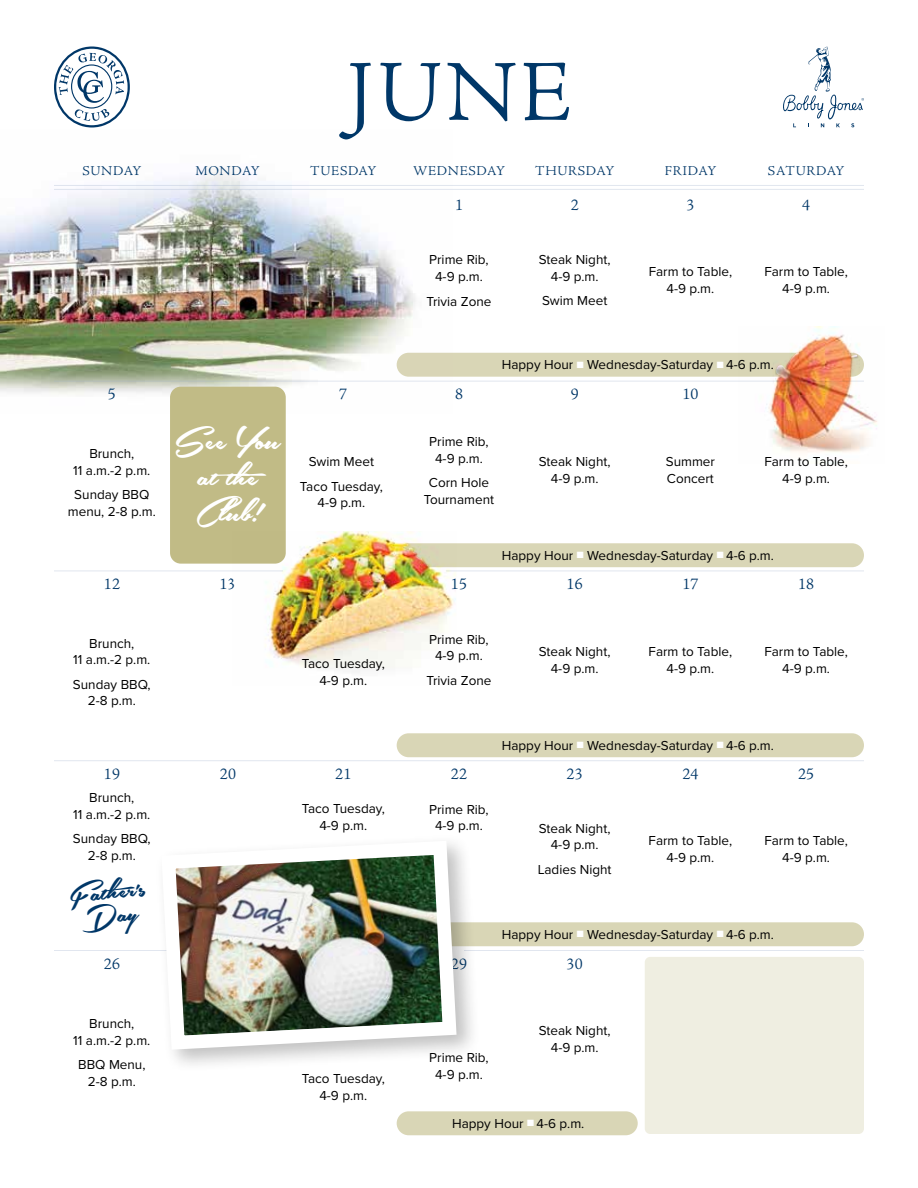
<style>
.page{position:relative;width:918px;height:1188px;background:#fff}
.page>*{position:absolute;margin:0;border:0;box-sizing:border-box;transform-origin:0 0}
.t1{font:300 87px "Adobe Jenson Pro";color:#003768}
.t2{font:42px/36px "Southern Aire";color:#fff;text-align:center}
.t3{font:36px "Southern Aire";color:#003768}
.t4{font:300 16.5px "Adobe Jenson Pro";letter-spacing:.02em;color:#003768}
.t5{font:13.5px/16.5px "Proxima Nova";color:#000;text-align:center}
.t6{font:300 13.5px "Adobe Jenson Pro";letter-spacing:.045em;color:#003768}
.s1{color:#fff}
</style>
<div class="page">
<hr style="left:54px;top:950px;width:810px;height:1px;background:#a4b4ce">
<div style="left:397px;top:922px;width:467px;height:24px;background:#d9d6b6;border-radius:12px"></div>
<div style="left:397px;top:543px;width:467px;height:24px;background:#d9d6b6;border-radius:12px"></div>
<div style="left:397px;top:733px;width:467px;height:24px;background:#d9d6b6;border-radius:12px"></div>
<svg style="left:783px;top:47px;width:81px;height:80px"></svg>
<svg style="left:54px;top:46px;width:76px;height:82px"></svg>
<hr style="left:54px;top:571px;width:229px;height:1px;background:#a4b4ce">
<div style="left:397px;top:1111px;width:241px;height:24px;background:#d9d6b6;border-radius:12px"></div>
<img style="left:0;top:172px;width:452px;height:223px">
<hr style="left:54px;top:381px;width:810px;height:1px;background:#a4b4ce">
<hr style="left:54px;top:189px;width:810px;height:1px;background:#a4b4ce">
<hr style="left:54px;top:185px;width:810px;height:1px;background:#a4b4ce">
<div style="left:397px;top:353px;width:467px;height:24px;background:#d9d6b6;border-radius:12px"></div>
<div style="left:170px;top:387px;width:116px;height:177px;background:#c1bb86;border-radius:11px"></div>
<hr style="left:54px;top:760px;width:810px;height:1px;background:#a4b4ce">
<div style="left:645px;top:957px;width:219px;height:177px;background:#efeee1;border-radius:5px"></div>
<hr style="left:446px;top:571px;width:418px;height:1px;background:#a4b4ce">
<img style="left:232px;top:531px;width:225px;height:141px">
<div style="left:154px;top:834px;width:326px;height:240px;background:#000;opacity:.25"></div>
<img style="left:154px;top:834px;width:310px;height:223px">
<img style="left:739px;top:326px;width:138px;height:127px">
<h1 class="t1" style="left:347px;top:43px;width:226px">JUNE</h1>
<p class="t6" style="left:82px;top:163px;width:61px">SUNDAY</p>
<p class="t6" style="left:195px;top:163px;width:66px">MONDAY</p>
<p class="t6" style="left:310px;top:163px;width:68px">TUESDAY</p>
<p class="t6" style="left:413px;top:163px;width:93px">WEDNESDAY</p>
<p class="t6" style="left:535px;top:163px;width:80px">THURSDAY</p>
<p class="t6" style="left:665px;top:163px;width:53px">FRIDAY</p>
<p class="t6" style="left:768px;top:163px;width:78px">SATURDAY</p>
<p class="t4" style="left:455px;top:195px;width:9px">1</p>
<p class="t4" style="left:571px;top:195px;width:9px">2</p>
<p class="t4" style="left:686px;top:195px;width:9px">3</p>
<p class="t4" style="left:802px;top:195px;width:9px">4</p>
<p class="t4" style="left:108px;top:385px;width:9px">5</p>
<p class="t4" style="left:339px;top:385px;width:9px">7</p>
<p class="t5" style="left:73px;top:445px;width:79px">Brunch,<br>11 a.m.-2 p.m.</p>
<p class="t5" style="left:68px;top:486px;width:90px">Sunday BBQ menu, 2-8 p.m.</p>
<h2 class="t2" style="left:176px;top:424px;width:106px">See You atthe<br>Club!</h2>
<p class="t5" style="left:300px;top:449px;width:85px;line-height:24.6px">Swim Meet<br>Taco Tuesday,</p>
<p class="t5" style="left:317px;top:494px;width:49px">4-9 p.m.</p>
<p class="t5" style="left:429px;top:251px;width:61px">Prime Rib,<br>4-9 p.m.</p>
<p class="t5" style="left:427px;top:292px;width:66px">Trivia Zone</p>
<p class="t5" style="left:539px;top:251px;width:73px">Steak Night,<br>4-9 p.m.</p>
<p class="t5" style="left:542px;top:292px;width:67px">Swim Meet</p>
<p class="t5" style="left:649px;top:263px;width:85px">Farm to Table,<br>4-9 p.m.</p>
<p class="t5" style="left:764px;top:263px;width:85px">Farm to Table,<br>4-9 p.m.</p>
<p class="t5" style="left:502px;top:356px;width:274px">Happy Hour <span class="s1">■</span> Wednesday-Saturday <span class="s1">■</span> 4-6 p.m.</p>
<p class="t4" style="left:455px;top:385px;width:9px">8</p>
<p class="t4" style="left:571px;top:385px;width:9px">9</p>
<p class="t4" style="left:682px;top:385px;width:18px">10</p>
<p class="t5" style="left:429px;top:433px;width:61px">Prime Rib,<br>4-9 p.m.</p>
<p class="t5" style="left:424px;top:474px;width:72px">Corn Hole<br>Tournament</p>
<p class="t5" style="left:539px;top:453px;width:73px">Steak Night,<br>4-9 p.m.</p>
<p class="t5" style="left:666px;top:453px;width:51px;text-align:left">Summer<br>Concert</p>
<p class="t5" style="left:764px;top:453px;width:85px">Farm to Table,<br>4-9 p.m.</p>
<p class="t5" style="left:502px;top:546px;width:274px">Happy Hour <span class="s1">■</span> Wednesday-Saturday <span class="s1">■</span> 4-6 p.m.</p>
<p class="t4" style="left:104px;top:575px;width:18px">12</p>
<p class="t4" style="left:219px;top:575px;width:18px">13</p>
<p class="t4" style="left:451px;top:575px;width:18px">15</p>
<p class="t4" style="left:567px;top:575px;width:18px">16</p>
<p class="t4" style="left:682px;top:575px;width:18px">17</p>
<p class="t4" style="left:798px;top:575px;width:18px">18</p>
<p class="t5" style="left:73px;top:635px;width:79px">Brunch,<br>11 a.m.-2 p.m.</p>
<p class="t5" style="left:73px;top:676px;width:79px">Sunday BBQ,<br>2-8 p.m.</p>
<p class="t5" style="left:302px;top:655px;width:85px">Taco Tuesday,<br>4-9 p.m.</p>
<p class="t4" style="left:104px;top:764px;width:18px">19</p>
<p class="t4" style="left:220px;top:764px;width:18px">20</p>
<p class="t4" style="left:335px;top:764px;width:18px">21</p>
<p class="t5" style="left:73px;top:789px;width:79px">Brunch,<br>11 a.m.-2 p.m.</p>
<p class="t5" style="left:73px;top:830px;width:79px">Sunday BBQ,<br>2-8 p.m.</p>
<h3 class="t3" style="left:66px;top:877px;width:80px;rotate:-6deg">Father’s</h3>
<p class="t5" style="left:302px;top:800px;width:85px">Taco Tuesday,<br>4-9 p.m.</p>
<p class="t5" style="left:429px;top:631px;width:61px">Prime Rib,<br>4-9 p.m.</p>
<p class="t5" style="left:427px;top:672px;width:66px">Trivia Zone</p>
<p class="t5" style="left:539px;top:643px;width:73px">Steak Night,<br>4-9 p.m.</p>
<p class="t5" style="left:649px;top:643px;width:85px">Farm to Table,<br>4-9 p.m.</p>
<p class="t5" style="left:764px;top:643px;width:85px">Farm to Table,<br>4-9 p.m.</p>
<p class="t5" style="left:502px;top:736px;width:274px">Happy Hour <span class="s1">■</span> Wednesday-Saturday <span class="s1">■</span> 4-6 p.m.</p>
<p class="t4" style="left:451px;top:764px;width:18px">22</p>
<p class="t4" style="left:567px;top:764px;width:18px">23</p>
<p class="t4" style="left:682px;top:764px;width:18px">24</p>
<p class="t4" style="left:798px;top:764px;width:18px">25</p>
<p class="t5" style="left:429px;top:800px;width:61px">Prime Rib,<br>4-9 p.m.</p>
<p class="t5" style="left:539px;top:820px;width:73px">Steak Night,<br>4-9 p.m.</p>
<p class="t5" style="left:538px;top:861px;width:75px">Ladies Night</p>
<p class="t5" style="left:649px;top:832px;width:85px">Farm to Table,<br>4-9 p.m.</p>
<p class="t5" style="left:764px;top:832px;width:85px">Farm to Table,<br>4-9 p.m.</p>
<p class="t5" style="left:502px;top:925px;width:274px">Happy Hour <span class="s1">■</span> Wednesday-Saturday <span class="s1">■</span> 4-6 p.m.</p>
<p class="t4" style="left:104px;top:954px;width:18px">26</p>
<p class="t4" style="left:451px;top:954px;width:18px">29</p>
<p class="t4" style="left:567px;top:954px;width:18px">30</p>
<p class="t5" style="left:73px;top:1015px;width:79px">Brunch,<br>11 a.m.-2 p.m.</p>
<p class="t5" style="left:78px;top:1056px;width:69px">BBQ Menu,<br>2-8 p.m.</p>
<p class="t5" style="left:302px;top:1070px;width:85px">Taco Tuesday,<br>4-9 p.m.</p>
<p class="t5" style="left:429px;top:1049px;width:61px">Prime Rib,<br>4-9 p.m.</p>
<p class="t5" style="left:539px;top:1022px;width:73px">Steak Night,<br>4-9 p.m.</p>
<p class="t5" style="left:452px;top:1114px;width:134px">Happy Hour <span class="s1">■</span> 4-6 p.m.</p>
</div>
